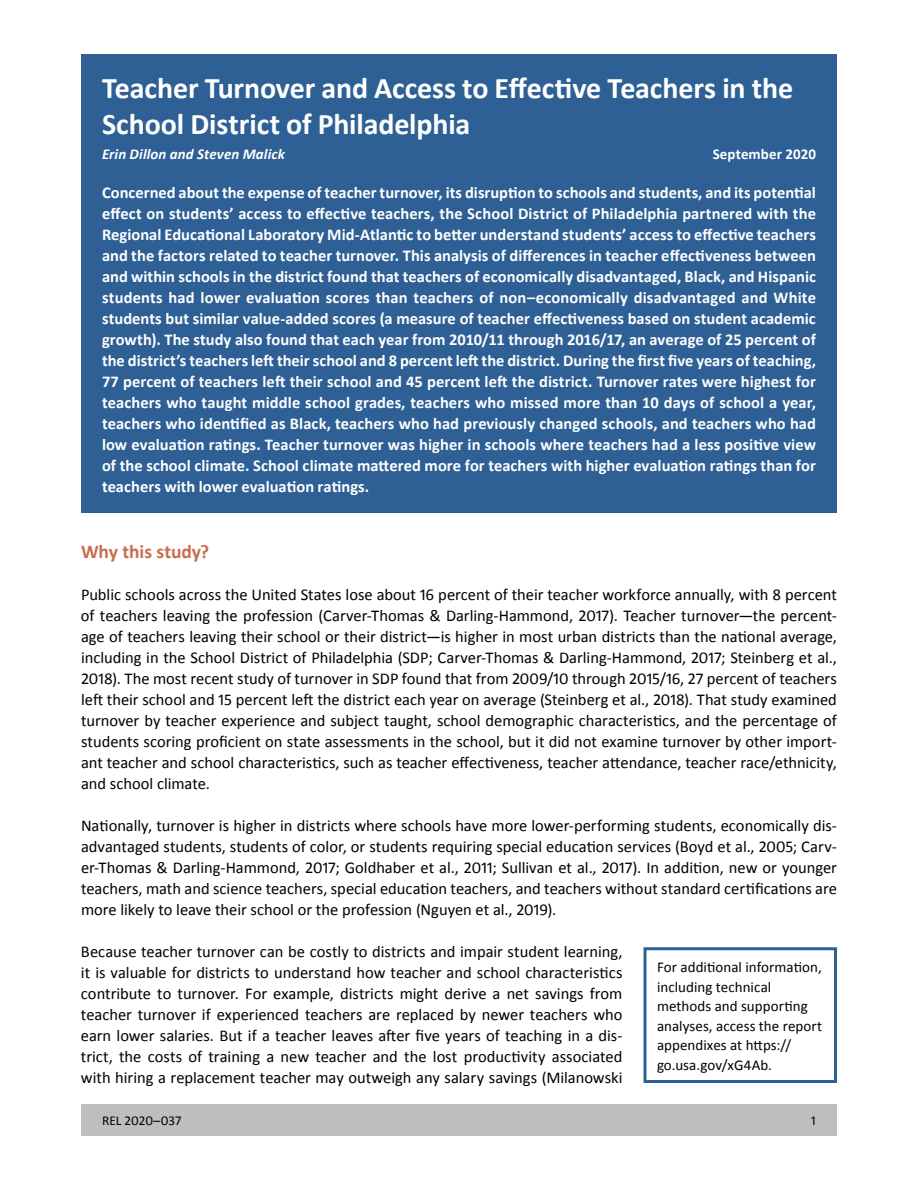
<style>
.page{position:relative;width:918px;height:1188px;background:#fff}
.page>*{position:absolute;margin:0;border:0;box-sizing:border-box;transform-origin:0 0}
.t1{font:700 30px/36px "Calibri";letter-spacing:-.005em;color:#fff}
.t2{font:700 19.5px "Calibri";color:#c96d4f}
.t3{font:16.5px/21px "Calibri";color:#000;text-align:justify}
.t4{font:700 16.5px/21px "Calibri";color:#fff;text-align:justify}
.t5{font:15px/19.5px "Calibri";letter-spacing:.005em;color:#000}
.t6{font:italic 700 15px "Calibri";letter-spacing:.005em;color:#fff}
.t7{font:700 15px "Calibri";letter-spacing:.005em;color:#fff}
.t8{font:13.5px "Calibri";letter-spacing:-.005em;color:#000}
</style>
<div class="page">
<div style="left:81px;top:1104px;width:756px;height:32px;background:#bcbec0"></div>
<div style="left:644px;top:947px;width:193px;height:136px;border:3px solid #2e6095"></div>
<div style="left:81px;top:54px;width:756px;height:459px;background:#2e6095"></div>
<p class="t1" style="left:102px;top:70px;width:693px">Teacher Turnover and Access to Effective Teachers in the<br>School District of Philadelphia</p>
<p class="t6" style="left:102px;top:144px;width:185px">Erin Dillon and Steven Malick</p>
<p class="t7" style="left:713px;top:144px;width:105px">September 2020</p>
<p class="t4" style="left:102px;top:182px;width:716px">Concerned about the expense of teacher turnover, its disruption to schools and students, and its potential effect on students’ access to effective teachers, the School District of Philadelphia partnered with the Regional Educational Laboratory Mid-Atlantic to better understand students’ access to effective teachers and the factors related to teacher turnover. This analysis of differences in teacher effectiveness between and within schools in the district found that teachers of economically disadvantaged, Black, and Hispanic students had lower evaluation scores than teachers of non–economically disadvantaged and White students but similar value-added scores (a measure of teacher effectiveness based on student academic growth). The study also found that each year from 2010/11 through 2016/17, an average of 25 percent of the district’s teachers left their school and 8 percent left the district. During the first five years of teaching, 77 percent of teachers left their school and 45 percent left the district. Turnover rates were highest for teachers who taught middle school grades, teachers who missed more than 10 days of school a year, teachers who identified as Black, teachers who had previously changed schools, and teachers who had low evaluation ratings. Teacher turnover was higher in schools where teachers had a less positive view of the school climate. School climate mattered more for teachers with higher evaluation ratings than for teachers with lower evaluation ratings.</p>
<h2 class="t2" style="left:81px;top:539px;width:130px">Why this study?</h2>
<p class="t3" style="left:81px;top:584px;width:758px">Public schools across the United States lose about 16 percent of their teacher workforce annually, with 8 percent of teachers leaving the profession (Carver-Thomas &amp; Darling-Hammond, 2017). Teacher turnover — the percent&shy;age of teachers leaving their school or their district — is higher in most urban districts than the national average, including in the School District of Philadelphia (SDP; Carver-Thomas &amp; Darling-Hammond, 2017; Steinberg et al., 2018). The most recent study of turnover in SDP found that from 2009/10 through 2015/16, 27 percent of teachers left their school and 15 percent left the district each year on average (Steinberg et al., 2018). That study examined turnover by teacher experience and subject taught, school demographic characteristics, and the percentage of students scoring proficient on state assessments in the school, but it did not examine turnover by other import&shy;ant teacher and school characteristics, such as teacher effectiveness, teacher attendance, teacher race/ethnicity, and school climate.</p>
<p class="t3" style="left:81px;top:815px;width:758px">Nationally, turnover is higher in districts where schools have more lower-performing students, economically dis&shy;advantaged students, students of color, or students requiring special education services (Boyd et al., 2005; Carv&shy;er-Thomas &amp; Darling-Hammond, 2017; Goldhaber et al., 2011; Sullivan et al., 2017). In addition, new or younger teachers, math and science teachers, special education teachers, and teachers without standard certifications are more likely to leave their school or the profession (Nguyen et al., 2019).</p>
<p class="t3" style="left:81px;top:941px;width:543px">Because teacher turnover can be costly to districts and impair student learning, it is valuable for districts to understand how teacher and school characteristics contribute to turnover. For example, districts might derive a net savings from teacher turnover if experienced teachers are replaced by newer teachers who earn lower salaries. But if a teacher leaves after five years of teaching in a dis&shy;trict, the costs of training a new teacher and the lost productivity associated with hiring a replacement teacher may outweigh any salary savings (Milanowski</p>
<p class="t5" style="left:657px;top:957px;width:167px">For additional information, including technical methods and supporting analyses, access the report appendixes at https:// go.usa.gov/xG4Ab.</p>
<p class="t8" style="left:102px;top:1112px;width:81px">REL 2020–037</p>
<p class="t8" style="left:811px;top:1112px;width:6px">1</p>
</div>
